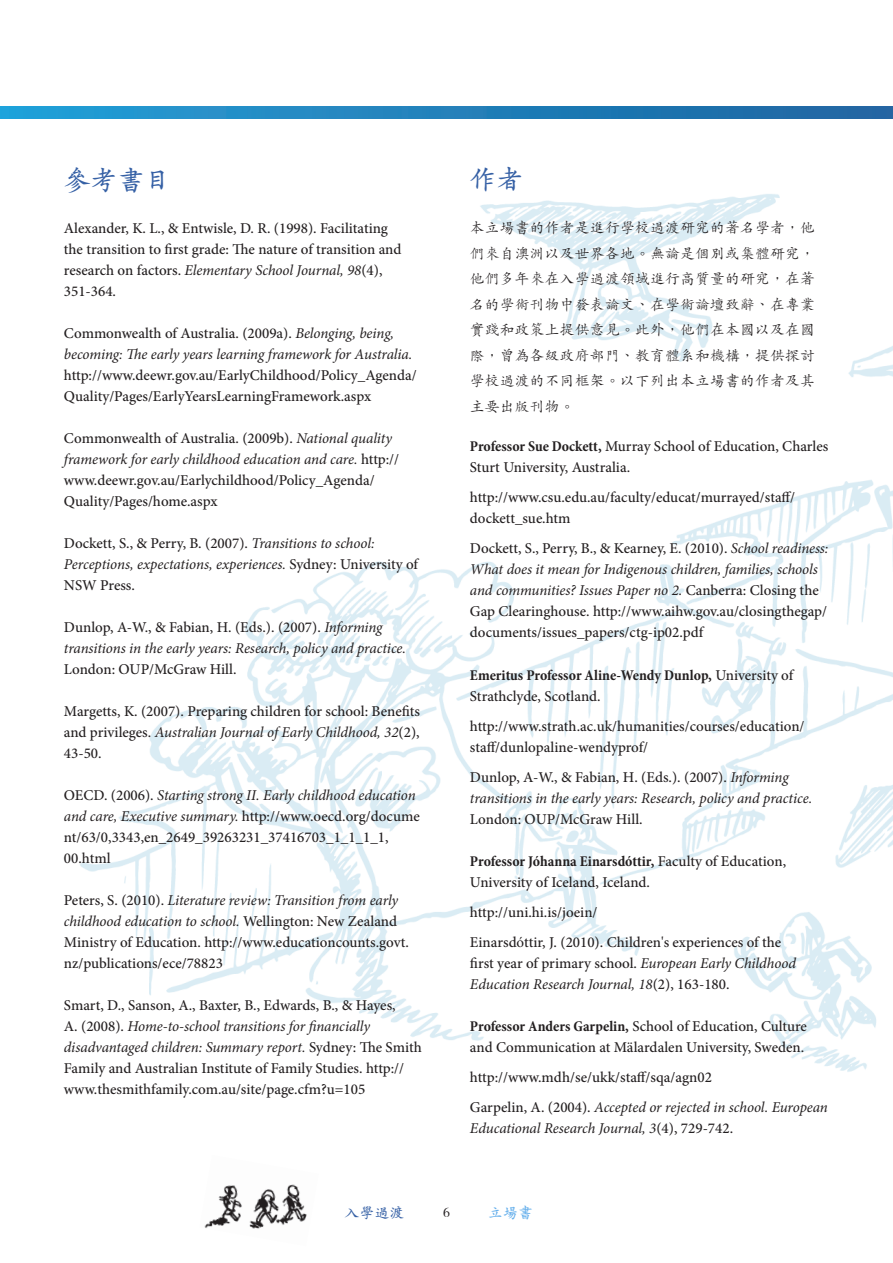
<style>
.page{position:relative;width:893px;height:1263px;background:#fff}
.page>*{position:absolute;margin:0;border:0;box-sizing:border-box;transform-origin:0 0}
.t1{font:600 27px "M Kai HK";color:#3560a5}
.t2{font:500 15px/21px "Minion Pro";color:#231f20}
.t3{font:italic 15px/21px "Minion Pro";letter-spacing:-.005em;color:#231f20}
.t4{font:500 15px/25.5px "M Kai HK";color:#231f20;text-align:justify}
.t5{font:700 condensed 15px/21px "Minion Pro";color:#231f20}
.t6{font:600 15px "M Kai HK";color:#3560a5}
.t7{font:600 15px "M Kai HK";color:#61adeb}
.t8{font:600 15px "M Kai HK";color:#231f20}
.s1{font-weight:400;font-style:italic}
.s2{font-weight:500;font-style:normal}
.s3{font-weight:700;font-stretch:condensed}
.s4{font-weight:500;font-stretch:normal}
.s5{font-weight:400}
</style>
<div class="page">
<img style="left:80px;top:194px;width:813px;height:878px">
<img style="left:1px;top:106px;width:892px;height:13px">
<img style="left:204px;top:1184px;width:103px;height:45px">
<p class="t1" style="left:64px;top:161px;width:109px">參考書目</p>
<p class="t2" style="left:64px;top:217px;width:339px">Alexander, K. L., &amp; Entwisle, D. R. (1998). Facilitating the transition to first grade: The nature of transition and research on factors. <span class="s1">Elementary School Journal, 98</span>(4), 351-364.</p>
<p class="t2" style="left:64px;top:322px;width:354px">Commonwealth of Australia. (2009a). <span class="s1">Belonging, being, becoming: The early years learning framework for Australia. </span>http://www.deewr.gov.au/EarlyChildhood/Policy_Agenda/ Quality/Pages/EarlyYearsLearningFramework.aspx</p>
<p class="t2" style="left:64px;top:427px;width:337px">Commonwealth of Australia. (2009b). <span class="s1">National quality framework for early childhood education and care.</span> http:// www.deewr.gov.au/Earlychildhood/Policy_Agenda/ Quality/Pages/home.aspx</p>
<p class="t3" style="left:64px;top:532px;width:356px"><span class="s2">Dockett, S., &amp; Perry, B. (2007).</span> Transitions to school:<br>Perceptions, expectations, experiences. <span class="s2">Sydney: University of<br>NSW Press.</span></p>
<p class="t3" style="left:64px;top:616px;width:344px"><span class="s2">Dunlop, A-W., &amp; Fabian, H. (Eds.). (2007).</span> Informing transitions in the early years: Research, policy and practice.<br><span class="s2">London: OUP/McGraw Hill.</span></p>
<p class="t2" style="left:64px;top:700px;width:358px;text-align:justify">Margetts, K. (2007). Preparing children for school: Benefits and privileges. <span class="s1">Australian Journal of Early Childhood, 32</span>(2), 43-50.</p>
<p class="t2" style="left:64px;top:784px;width:357px">OECD. (2006). <span class="s1">Starting strong II. Early childhood education and care, Executive summary.</span> http://www.oecd.org/docume nt/63/0,3343,en_2649_39263231_37416703_1_1_1_1, 00.html</p>
<p class="t2" style="left:64px;top:889px;width:346px">Peters, S. (2010). <span class="s1">Literature review: Transition from early childhood education to school.</span> Wellington: New Zealand Ministry of Education. http://www.educationcounts.govt. nz/publications/ece/78823</p>
<p class="t2" style="left:64px;top:994px;width:359px">Smart, D., Sanson, A., Baxter, B., Edwards, B., &amp; Hayes,<br>A. (2008). <span class="s1">Home-to-school transitions for financially disadvantaged children: Summary report.</span> Sydney: The Smith Family and Australian Institute of Family Studies. http:// www.thesmithfamily.com.au/site/page.cfm?u=105</p>
<p class="t1" style="left:470px;top:160px;width:55px">作者</p>
<p class="t4" style="left:470px;top:214px;width:346px">本立場書的作者是進行學校過渡研究的著名學者，他們來自澳洲以及世界各地。無論是個別或集體研究，他們多年來在入學過渡領域進行高質量的研究，在著名的學術刊物中發表論文、在學術論壇致辭、在專業實踐和政策上提供意見。此外，他們在本國以及在國際，曾為各級政府部門、教育體系和機構，提供探討學校過渡的不同框架。以下列出本立場書的作者及其主要出版刊物。</p>
<p class="t2" style="left:470px;top:436px;width:360px"><span class="s3">Professor Sue Dockett,</span> Murray School of Education, Charles<br>Sturt University, Australia.</p>
<p class="t2" style="left:470px;top:487px;width:327px">http://www.csu.edu.au/faculty/educat/murrayed/staff/ dockett_sue.htm</p>
<p class="t2" style="left:470px;top:538px;width:360px">Dockett, S., Perry, B., &amp; Kearney, E. (2010). <span class="s1">School readiness:<br>What does it mean for Indigenous children, families, schools and communities? Issues Paper no 2.</span> Canberra: Closing the Gap Clearinghouse. http://www.aihw.gov.au/closingthegap/ documents/issues_papers/ctg-ip02.pdf</p>
<p class="t5" style="left:470px;top:664px;width:325px">Emeritus Professor Aline-Wendy Dunlop, <span class="s4">University of<br>Strathclyde, Scotland.</span></p>
<p class="t2" style="left:470px;top:715px;width:336px">http://www.strath.ac.uk/humanities/courses/education/ staff/dunlopaline-wendyprof/</p>
<p class="t3" style="left:470px;top:766px;width:344px"><span class="s2">Dunlop, A-W., &amp; Fabian, H. (Eds.). (2007).</span> Informing transitions in the early years: Research, policy and practice.<br><span class="s2">London: OUP/McGraw Hill.</span></p>
<p class="t2" style="left:470px;top:850px;width:318px"><span class="s3">Professor Jóhanna Einarsdóttir,</span> Faculty of Education,<br>University of Iceland, Iceland.</p>
<p class="t2" style="left:470px;top:901px;width:129px">http://uni.hi.is/joein/</p>
<p class="t2" style="left:470px;top:931px;width:327px">Einarsd<span class="s5">ó</span>ttir, J. (2010). Children's experiences of the first year of primary school. <span class="s1">European Early Childhood<br>Education Research Journal, 18</span>(2), 163-180.</p>
<p class="t2" style="left:470px;top:1015px;width:339px"><span class="s3">Professor Anders Garpelin,</span> School of Education, Culture and Communication at Mälardalen University, Sweden.</p>
<p class="t2" style="left:470px;top:1062px;width:359px;line-height:30px">http://www.mdh/se/ukk/staff/sqa/agn02<br>Garpelin, A. (2004). <span class="s1">Accepted or rejected in school. European</span></p>
<p class="t3" style="left:470px;top:1117px;width:265px">Educational Research Journal, 3<span class="s2">(4), 729-742.</span></p>
<p class="t6" style="left:344px;top:1202px;width:61px">入學過渡</p>
<p class="t8" style="left:443px;top:1202px;width:9px">6</p>
<p class="t7" style="left:488px;top:1202px;width:46px">立場書</p>
</div>
